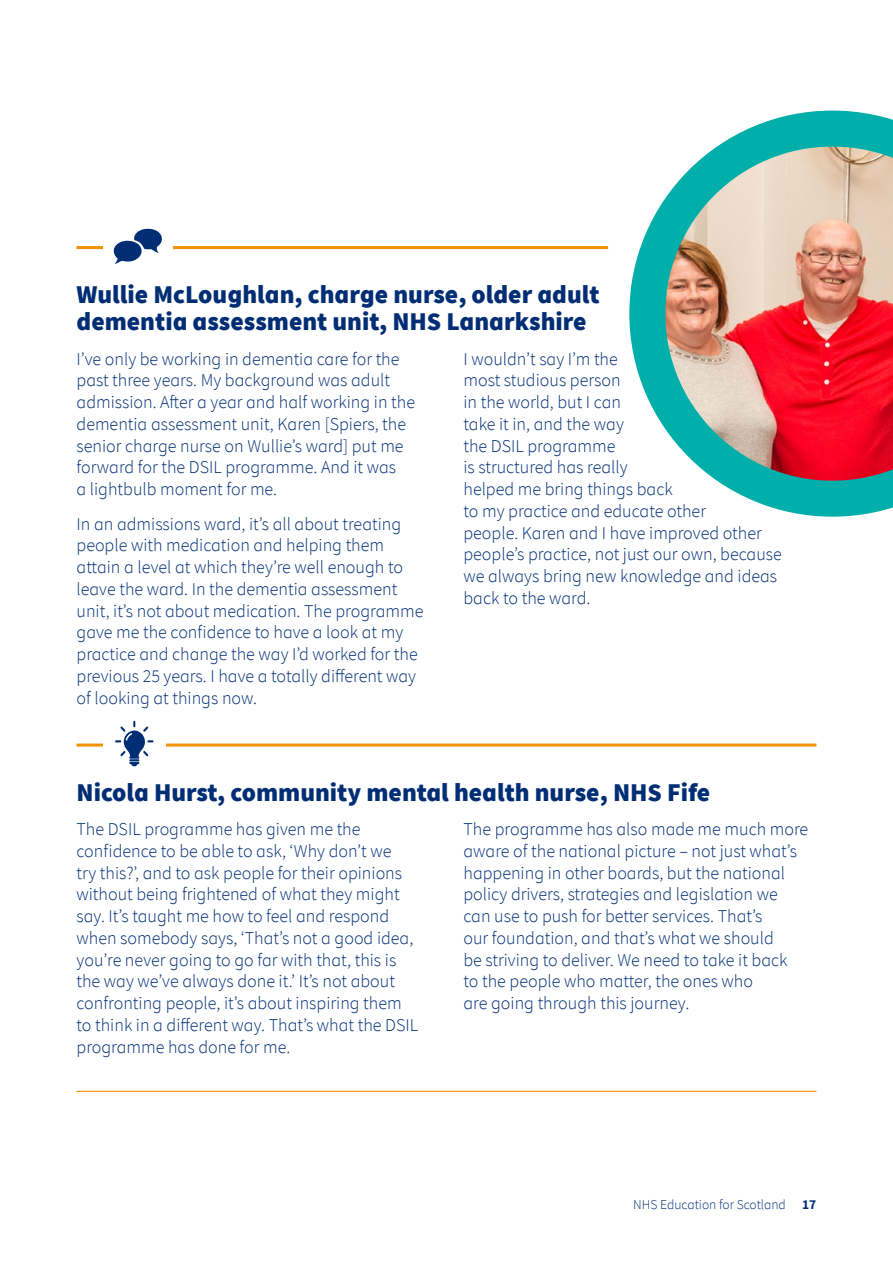
<style>
.page{position:relative;width:893px;height:1263px;background:#fff}
.page>*{position:absolute;margin:0;border:0;box-sizing:border-box;transform-origin:0 0}
.t1{font:900 25.5px/27px "Source Sans Pro";color:#002d74}
.t2{font:300 18px/21.8px "Source Sans Pro";color:#002d74}
.t3{font:300 13.5px "Source Sans Pro";color:#002d74}
.s1{font-weight:700}
</style>
<div class="page">
<hr style="left:77px;top:246px;width:531px;height:3px;background:#f39200">
<div style="left:103px;top:215px;width:70px;height:64px;background:#fff"></div>
<svg style="left:113px;top:228px;width:49px;height:36px"></svg>
<hr style="left:77px;top:743px;width:739px;height:3px;background:#f39200">
<div style="left:103px;top:713px;width:63px;height:63px;background:#fff"></div>
<svg style="left:629px;top:111px;width:264px;height:406px"></svg>
<hr style="left:77px;top:1091px;width:739px;height:1px;background:#f39200">
<svg style="left:115px;top:721px;width:38px;height:45px"></svg>
<h1 class="t1" style="left:77px;top:281px;width:525px">Wullie McLoughlan, charge nurse, older adult dementia assessment unit, NHS Lanarkshire</h1>
<p class="t2" style="left:77px;top:348px;width:340px">I’ve only be working in dementia care for the past three years. My background was adult admission. After a year and half working in the dementia assessment unit, Karen [Spiers, the senior charge nurse on Wullie’s ward] put me forward for the DSIL programme. And it was<br>a lightbulb moment for me.</p>
<p class="t2" style="left:77px;top:513px;width:348px">In an admissions ward, it’s all about treating people with medication and helping them attain a level at which they’re well enough to leave the ward. In the dementia assessment unit, it’s not about medication. The programme gave me the confidence to have a look at my practice and change the way I’d worked for the previous 25 years. I have a totally different way of looking at things now.</p>
<p class="t2" style="left:463px;top:348px;width:320px">I wouldn’t say I’m the<br>most studious person<br>in the world, but I can<br>take it in, and the way<br>the DSIL programme<br>is structured has really<br>helped me bring things back<br>to my practice and educate other<br>people. Karen and I have improved other people’s practice, not just our own, because we always bring new knowledge and ideas back to the ward.</p>
<h1 class="t1" style="left:77px;top:778px;width:635px">Nicola Hurst, community mental health nurse, NHS Fife</h1>
<p class="t2" style="left:77px;top:818px;width:343px">The DSIL programme has given me the confidence to be able to ask, ‘Why don’t we<br>try this?’, and to ask people for their opinions without being frightened of what they might say. It’s taught me how to feel and respond when somebody says, ‘That’s not a good idea, you’re never going to go far with that, this is the way we’ve always done it.’ It’s not about confronting people, it’s about inspiring them to think in a different way. That’s what the DSIL programme has done for me.</p>
<p class="t2" style="left:463px;top:818px;width:346px">The programme has also made me much more aware of the national picture – not just what’s happening in other boards, but the national policy drivers, strategies and legislation we can use to push for better services. That’s<br>our foundation, and that’s what we should<br>be striving to deliver. We need to take it back<br>to the people who matter, the ones who<br>are going through this journey.</p>
<p class="t3" style="left:633px;top:1196px;width:185px">NHS Education for Scotland <span class="s1">17</span></p>
</div>
